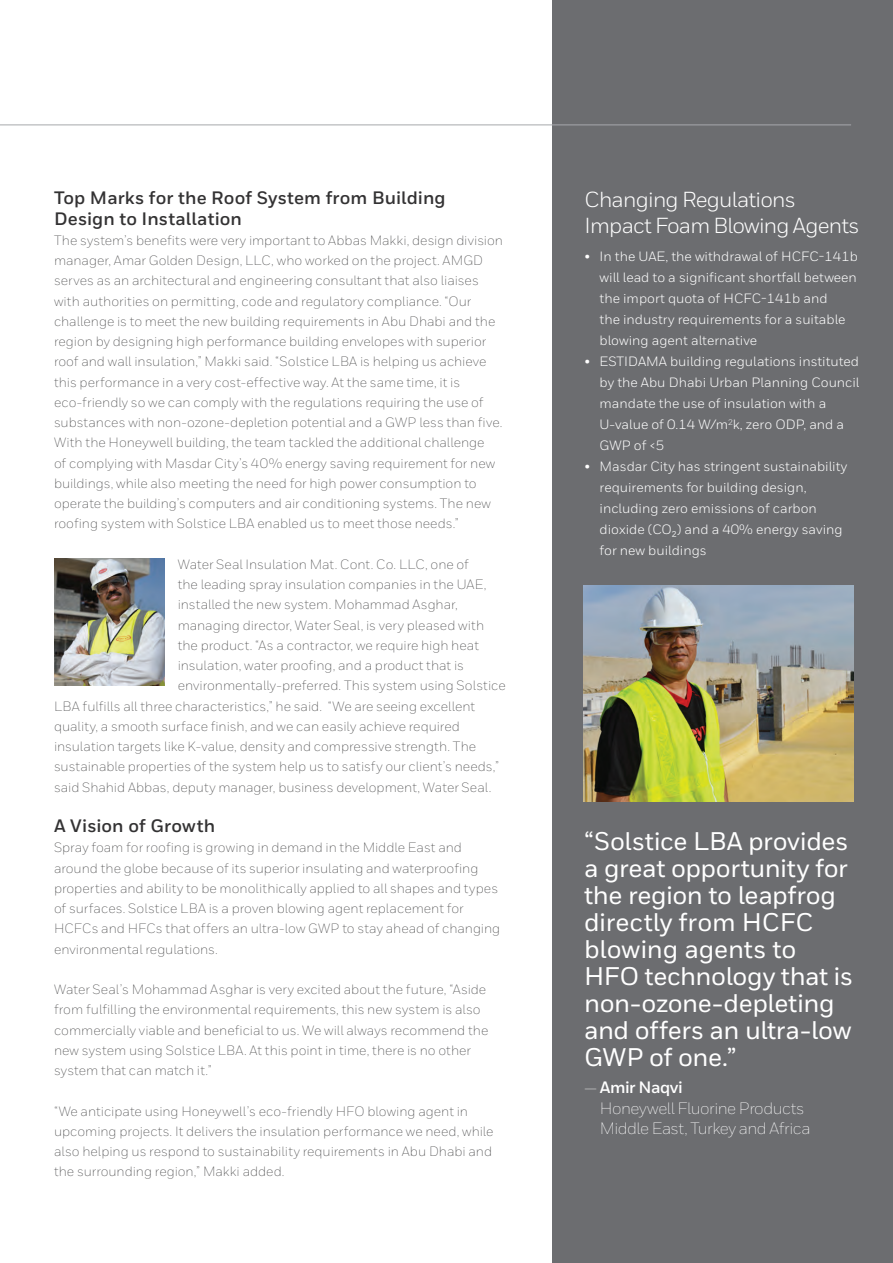
<style>
.page{position:relative;width:893px;height:1263px;background:#fff}
.page>*{position:absolute;margin:0;border:0;box-sizing:border-box;transform-origin:0 0}
.t1{font:500 25.5px/27px "Honeywell Sans";letter-spacing:-.01em;color:#fff}
.t2{font:21.75px/25.5px "Honeywell Sans";letter-spacing:-.035em;color:#fff}
.t3{font:700 18px/20.2px "Honeywell Sans";letter-spacing:.005em;color:#333233}
.t4{font:300 16.5px/21px "Honeywell Sans";letter-spacing:-.03em;color:#fff}
.t5{font:300 13.5px/20.2px "Honeywell Sans";color:#3e3e3f}
.t6{font:13.5px/21px "Honeywell Sans";color:#fff}
.s1{font-weight:700}
</style>
<div class="page">
<div style="left:553px;top:0;width:340px;height:1263px;background:#6c6d70"></div>
<hr style="left:0;top:125px;width:851px;height:1px;background:#a7a8ac">
<img style="left:583px;top:585px;width:270px;height:216px">
<img style="left:55px;top:559px;width:109px;height:126px">
<h3 class="t3" style="left:54px;top:188px;width:393px">Top Marks for the Roof System from Building<br>Design to Installation</h3>
<p class="t5" style="left:54px;top:230px;width:451px">The system’s benefits were very important to Abbas Makki, design division manager, Amar Golden Design, LLC, who worked on the project. AMGD serves as an architectural and engineering consultant that also liaises with authorities on permitting, code and regulatory compliance. “Our challenge is to meet the new building requirements in Abu Dhabi and the region by designing high performance building envelopes with superior roof and wall insulation,” Makki said. “Solstice LBA is helping us achieve this performance in a very cost-effective way. At the same time, it is eco-friendly so we can comply with the regulations requiring the use of substances with non-ozone-depletion potential and a GWP less than five.<br>With the Honeywell building, the team tackled the additional challenge<br>of complying with Masdar City’s 40% energy saving requirement for new buildings, while also meeting the need for high power consumption to operate the building’s computers and air conditioning systems. The new roofing system with Solstice LBA enabled us to meet those needs.”</p>
<p class="t5" style="left:178px;top:554px;width:293px">Water Seal Insulation Mat. Cont. Co. LLC, one of</p>
<p class="t5" style="left:178px;top:574px;width:310px">the leading spray insulation companies in the UAE,</p>
<p class="t5" style="left:178px;top:595px;width:282px">installed the new system. Mohammad Asghar,</p>
<p class="t5" style="left:178px;top:615px;width:308px">managing director, Water Seal, is very pleased with</p>
<p class="t5" style="left:178px;top:635px;width:303px">the product. “As a contractor, we require high heat</p>
<p class="t5" style="left:178px;top:655px;width:288px">insulation, water proofing, and a product that is</p>
<p class="t5" style="left:178px;top:676px;width:330px">environmentally-preferred. This system using Solstice</p>
<p class="t5" style="left:54px;top:696px;width:423px">LBA fulfills all three characteristics,” he said. “We are seeing excellent</p>
<p class="t5" style="left:54px;top:716px;width:407px">quality, a smooth surface finish, and we can easily achieve required</p>
<p class="t5" style="left:54px;top:736px;width:424px">insulation targets like K-value, density and compressive strength. The</p>
<p class="t5" style="left:54px;top:757px;width:447px">sustainable properties of the system help us to satisfy our client’s needs,”</p>
<p class="t5" style="left:54px;top:777px;width:439px">said Shahid Abbas, deputy manager, business development, Water Seal.</p>
<h3 class="t3" style="left:54px;top:816px;width:163px">A Vision of Growth</h3>
<p class="t5" style="left:54px;top:838px;width:448px">Spray foam for roofing is growing in demand in the Middle East and around the globe because of its superior insulating and waterproofing properties and ability to be monolithically applied to all shapes and types of surfaces. Solstice LBA is a proven blowing agent replacement for HCFCs and HFCs that offers an ultra-low GWP to stay ahead of changing environmental regulations.</p>
<p class="t5" style="left:54px;top:979px;width:436px">Water Seal’s Mohammad Asghar is very excited about the future, “Aside from fulfilling the environmental requirements, this new system is also commercially viable and beneficial to us. We will always recommend the new system using Solstice LBA. At this point in time, there is no other system that can match it.”</p>
<p class="t5" style="left:54px;top:1101px;width:441px">“We anticipate using Honeywell’s eco-friendly HFO blowing agent in upcoming projects. It delivers the insulation performance we need, while also helping us respond to sustainability requirements in Abu Dhabi and the surrounding region,” Makki added.</p>
<h2 class="t2" style="left:585px;top:187px;width:276px">Changing Regulations<br>Impact Foam Blowing Agents</h2>
<p class="t6" style="left:600px;top:246px;width:260px;text-indent:-15px">• In the UAE, the withdrawal of HCFC-141b will lead to a significant shortfall between the import quota of HCFC-141b and<br>the industry requirements for a suitable blowing agent alternative</p>
<p class="t6" style="left:600px;top:351px;width:261px;text-indent:-15px">• ESTIDAMA building regulations instituted by the Abu Dhabi Urban Planning Council mandate the use of insulation with a<br>U-value of 0.14 W/m<sup>2</sup>k, zero ODP, and a<br>GWP of &lt;5</p>
<p class="t6" style="left:600px;top:456px;width:249px;text-indent:-15px">• Masdar City has stringent sustainability requirements for building design, including zero emissions of carbon dioxide (CO2) and a 40% energy saving for new buildings</p>
<h1 class="t1" style="left:584px;top:828px;width:270px">“Solstice LBA provides a great opportunity for the region to leapfrog directly from HCFC blowing agents to<br>HFO technology that is non-ozone-depleting and offers an ultra-low<br>GWP of one.”</h1>
<p class="t4" style="left:600px;top:1077px;width:206px;text-indent:-16px">— <span class="s1">Amir Naqvi<br></span>Honeywell Fluorine Products</p>
<p class="t4" style="left:600px;top:1117px;width:212px">Middle East, Turkey and Africa</p>
</div>
